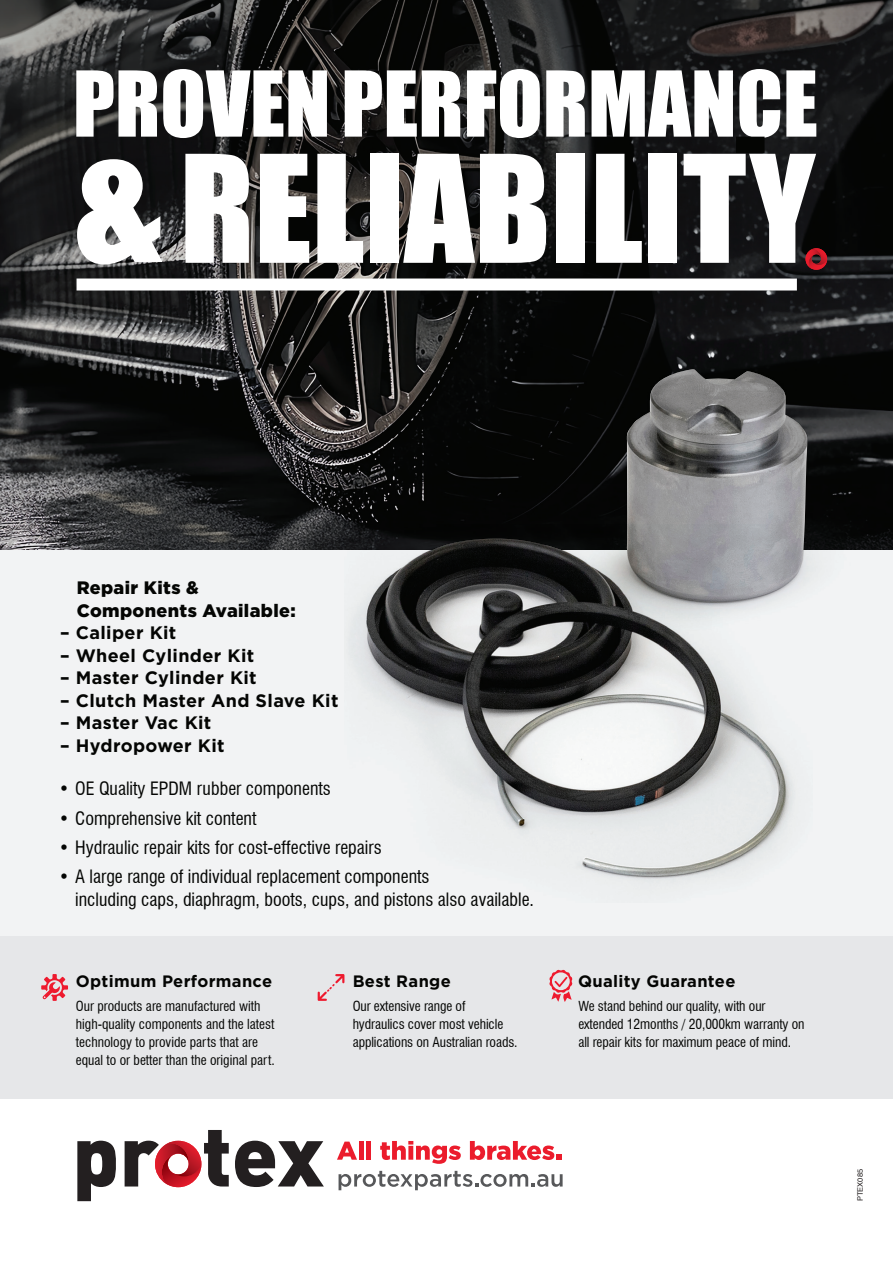
<style>
.page{position:relative;width:893px;height:1263px;background:#fff}
.page>*{position:absolute;margin:0;border:0;box-sizing:border-box;transform-origin:0 0}
.t1{font:137.85px "Impact";color:#fff}
.t2{font:83.85px "Impact";color:#fff}
.t3{font:condensed 18px/22.5px "Swiss 721 BT";color:#040503}
.t4{font:700 18px "Gotham";letter-spacing:.02em;color:#040503}
.t5{font:900 18px/22.5px "Gotham";letter-spacing:.02em;color:#040503}
.t6{font:700 16.5px "Gotham";letter-spacing:.02em;color:#040503}
.Copy{font:condensed 13.5px/18px "Swiss 721 BT";letter-spacing:-.005em;color:#040503}
.t7{font:7.5px "Helvetica";color:#231f20}
.s1{font-size:152.55px}
</style>
<div class="page">
<div style="left:0;top:0;width:893px;height:936px;background:#f2f3f4"></div>
<div style="left:0;top:936px;width:893px;height:163px;background:#e6e7e9"></div>
<svg style="left:77px;top:1141px;width:39px;height:60px"></svg>
<svg style="left:235px;top:1141px;width:89px;height:46px"></svg>
<svg style="left:125px;top:1130px;width:104px;height:57px"></svg>
<img style="left:162px;top:1176px;width:39px;height:11px">
<img style="left:155px;top:1143px;width:34px;height:41px">
<img style="left:167px;top:1141px;width:34px;height:35px">
<svg style="left:339px;top:1171px;width:224px;height:19px"></svg>
<svg style="left:337px;top:1141px;width:20px;height:19px"></svg>
<hr style="left:359px;top:1141px;width:4px;height:19px;background:#eb1c2c">
<div style="left:366px;top:1141px;width:5px;height:19px;background:#eb1c2c"></div>
<svg style="left:380px;top:1141px;width:81px;height:23px"></svg>
<svg style="left:470px;top:1141px;width:91px;height:19px"></svg>
<svg style="left:0;top:0;width:893px;height:550px;background:#212121"></svg>
<img style="left:515px;top:272px;width:378px;height:299px">
<img style="left:626px;top:369px;width:181px;height:155px">
<img style="left:344px;top:524px;width:469px;height:360px">
<img style="left:367px;top:539px;width:424px;height:339px">
<svg style="left:41px;top:974px;width:27px;height:27px"></svg>
<svg style="left:318px;top:974px;width:26px;height:27px"></svg>
<svg style="left:549px;top:970px;width:23px;height:32px"></svg>
<svg style="left:805px;top:248px;width:22px;height:22px"></svg>
<div style="left:77px;top:278px;width:720px;height:12px;background:#fff"></div>
<div style="left:736px;top:137px;width:29px;height:16px;background:#040503"></div>
<p class="t2" style="left:73px;top:39px;width:746px">PROVEN PERFORMANCE</p>
<p class="t1" style="left:74px;top:102px;width:742px"><span class="s1">&amp;</span>RELIABILITY</p>
<p class="t5" style="left:77px;top:576px;width:220px">Repair Kits &amp;<br>Components Available:</p>
<p class="t4" style="left:60px;top:621px;width:118px">– Caliper Kit</p>
<p class="t4" style="left:60px;top:643px;width:196px">– Wheel Cylinder Kit</p>
<p class="t4" style="left:60px;top:666px;width:198px">– Master Cylinder Kit</p>
<p class="t4" style="left:60px;top:688px;width:280px">– Clutch Master And Slave Kit</p>
<p class="t4" style="left:60px;top:711px;width:153px">– Master Vac Kit</p>
<p class="t4" style="left:60px;top:733px;width:166px">– Hydropower Kit</p>
<p class="t3" style="left:59px;top:777px;width:274px">• OE Quality EPDM rubber components</p>
<p class="t3" style="left:59px;top:807px;width:199px">• Comprehensive kit content</p>
<p class="t3" style="left:59px;top:836px;width:324px">• Hydraulic repair kits for cost-effective repairs</p>
<p class="t3" style="left:75px;top:866px;width:460px;text-indent:-16px">• A large range of individual replacement components<br>including caps, diaphragm, boots, cups, and pistons also available.</p>
<p class="t6" style="left:76px;top:970px;width:198px">Optimum Performance</p>
<p class="t6" style="left:353px;top:970px;width:100px">Best Range</p>
<p class="t6" style="left:578px;top:970px;width:159px">Quality Guarantee</p>
<p class="Copy" style="left:76px;top:997px;width:200px">Our products are manufactured with high-quality components and the latest technology to provide parts that are equal to or better than the original part.</p>
<p class="Copy" style="left:353px;top:997px;width:166px">Our extensive range of hydraulics cover most vehicle applications on Australian roads.</p>
<p class="Copy" style="left:578px;top:997px;width:228px">We stand behind our quality, with our extended 12months / 20,000km warranty on all repair kits for maximum peace of mind.</p>
<p class="t7" style="left:854px;top:1201px;width:34px;rotate:-90deg">PTEX085</p>
</div>
